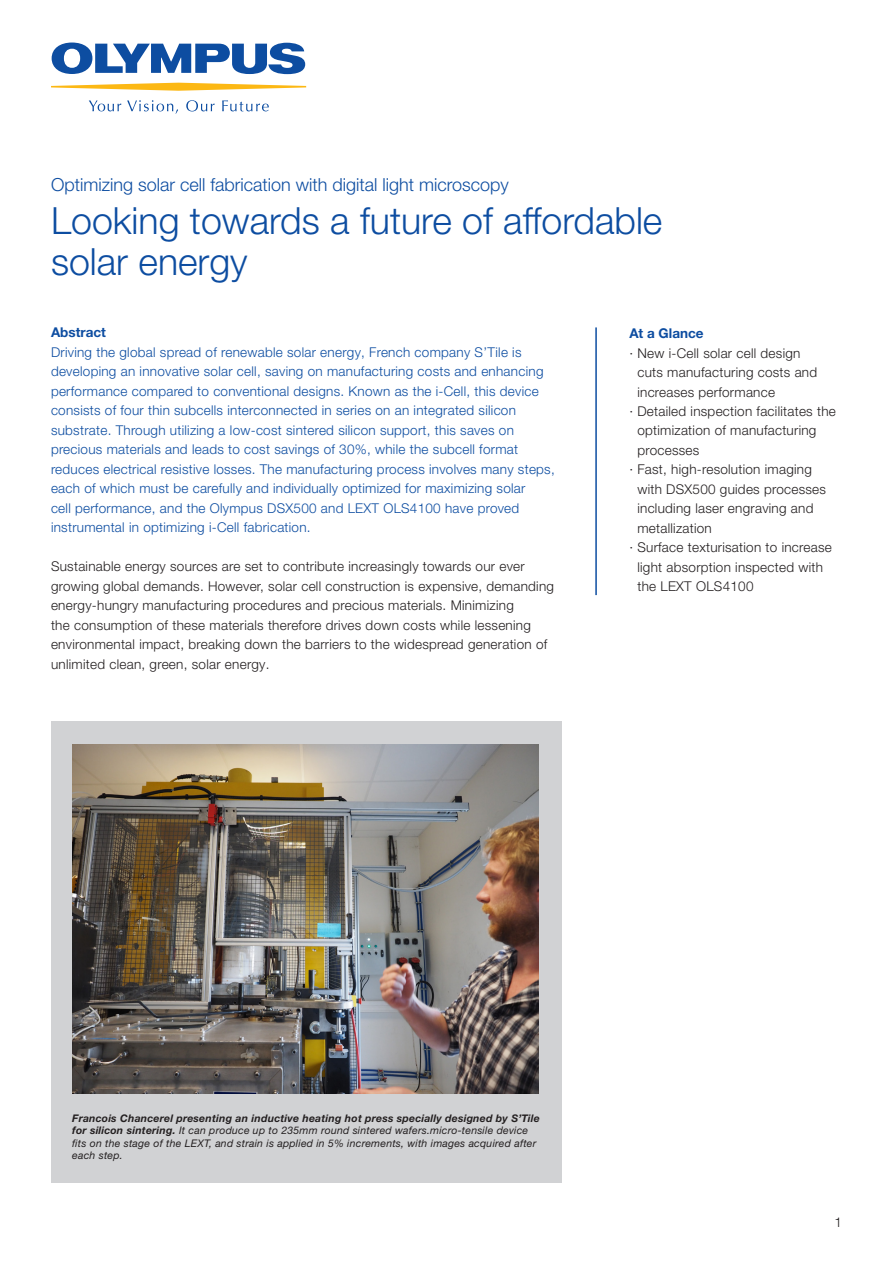
<style>
.page{position:relative;width:893px;height:1263px;background:#fff}
.page>*{position:absolute;margin:0;border:0;box-sizing:border-box;transform-origin:0 0}
.t1{font:300 37.5px/40.5px "Helvetica Neue LT Pro";color:#0d4da1}
.t2{font:300 18px "Helvetica Neue LT Pro";color:#0d4da1}
.t3{font:300 13.5px/19.5px "Helvetica Neue LT Pro";letter-spacing:.02em;color:#231f20}
.t4{font:300 13.5px/19.5px "Helvetica Neue LT Pro";letter-spacing:.02em;color:#0d4da1}
.t5{font:700 13.5px "Helvetica Neue LT Pro";color:#0d4da1}
.t6{font:italic 10.5px/12.6px "Helvetica Neue LT Pro";letter-spacing:.02em;color:#231f20}
.s1{font-weight:700}
</style>
<div class="page">
<svg style="left:52px;top:43px;width:253px;height:31px"></svg>
<svg style="left:51px;top:83px;width:255px;height:8px"></svg>
<svg style="left:89px;top:100px;width:32px;height:11px"></svg>
<svg style="left:127px;top:100px;width:51px;height:14px"></svg>
<svg style="left:186px;top:100px;width:29px;height:11px"></svg>
<svg style="left:222px;top:100px;width:47px;height:11px"></svg>
<hr style="left:595px;top:327px;width:2px;height:268px;background:#0d4da1">
<div style="left:51px;top:721px;width:510px;height:461px;background:#d1d2d4"></div>
<img style="left:72px;top:744px;width:467px;height:349px">
<h2 class="t2" style="left:51px;top:174px;width:459px">Optimizing solar cell fabrication with digital light microscopy</h2>
<h1 class="t1" style="left:51px;top:200px;width:613px">Looking towards a future of affordable solar energy</h1>
<p class="t5" style="left:51px;top:324px;width:56px">Abstract</p>
<p class="t4" style="left:51px;top:342px;width:505px">Driving the global spread of renewable solar energy, French company S’Tile is developing an innovative solar cell, saving on manufacturing costs and enhancing performance compared to conventional designs. Known as the i-Cell, this device consists of four thin subcells interconnected in series on an integrated silicon substrate. Through utilizing a low-cost sintered silicon support, this saves on precious materials and leads to cost savings of 30%, while the subcell format reduces electrical resistive losses. The manufacturing process involves many steps, each of which must be carefully and individually optimized for maximizing solar<br>cell performance, and the Olympus DSX500 and LEXT OLS4100 have proved instrumental in optimizing i-Cell fabrication.</p>
<p class="t3" style="left:51px;top:556px;width:504px">Sustainable energy sources are set to contribute increasingly towards our ever growing global demands. However, solar cell construction is expensive, demanding energy-hungry manufacturing procedures and precious materials. Minimizing<br>the consumption of these materials therefore drives down costs while lessening environmental impact, breaking down the barriers to the widespread generation of unlimited clean, green, solar energy.</p>
<p class="t5" style="left:629px;top:325px;width:76px">At a Glance</p>
<p class="t3" style="left:629px;top:343px;width:173px">· New i-Cell solar cell design</p>
<p class="t3" style="left:637px;top:362px;width:181px">cuts manufacturing costs and</p>
<p class="t3" style="left:637px;top:382px;width:139px">increases performance</p>
<p class="t3" style="left:629px;top:401px;width:208px">· Detailed inspection facilitates the</p>
<p class="t3" style="left:637px;top:421px;width:181px">optimization of manufacturing</p>
<p class="t3" style="left:637px;top:440px;width:63px">processes</p>
<p class="t3" style="left:629px;top:460px;width:184px">· Fast, high-resolution imaging</p>
<p class="t3" style="left:637px;top:479px;width:190px">with DSX500 guides processes</p>
<p class="t3" style="left:637px;top:499px;width:178px">including laser engraving and</p>
<p class="t3" style="left:637px;top:518px;width:76px">metallization</p>
<p class="t3" style="left:629px;top:538px;width:204px">· Surface texturisation to increase</p>
<p class="t3" style="left:637px;top:557px;width:187px">light absorption inspected with</p>
<p class="t3" style="left:637px;top:577px;width:118px">the LEXT OLS4100</p>
<p class="t6" style="left:72px;top:1111px;width:469px"><span class="s1">Francois Chancerel presenting an inductive heating hot press specially designed by S’Tile for silicon sintering.</span> It can produce up to 235mm round sintered wafers.micro-tensile device fits on the stage of the LEXT, and strain is applied in 5% increments, with images acquired after each step.</p>
<p class="t3" style="left:834px;top:1212px;width:9px">1</p>
</div>
